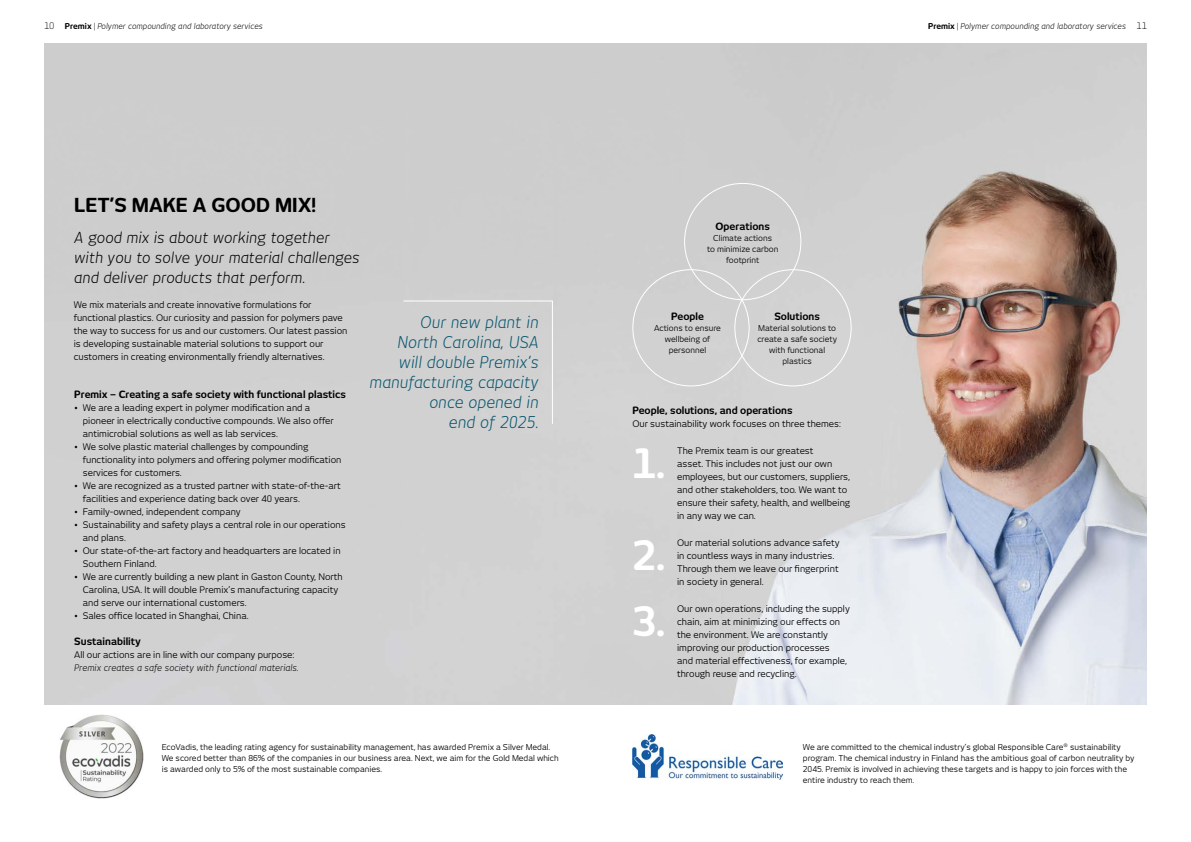
<style>
.page{position:relative;width:1191px;height:842px;background:#fff}
.page>*{position:absolute;margin:0;border:0;box-sizing:border-box;transform-origin:0 0}
.t1{font:700 40px "New June";color:#fff}
.t2{font:700 19px "New June";color:#000}
.t3{font:italic 16px/20px "New June";color:#05546e;text-align:right}
.t4{font:italic 15px/20px "New June";color:#000}
.t5{font:700 10px "New June";color:#000}
.t6{font:9px/13px "New June";color:#000}
.t7{font:italic 9px "New June";color:#000}
.t8{font:8px/11px "New June";color:#000;text-align:center}
.t9{font:italic 8px "New June";color:#000}
.s1{font-weight:300;font-style:normal;font-size:9px}
.s2{font-weight:700;font-style:normal}
.s3{font-weight:300;font-style:normal}
</style>
<div class="page">
<img style="left:44px;top:44px;width:1102px;height:660px">
<img style="left:60px;top:715px;width:84px;height:84px">
<img style="left:632px;top:735px;width:150px;height:44px">
<div style="left:402px;top:300px;width:151px;height:124px;background:#d1d1d1"></div>
<p class="t9" style="left:44px;top:21px;width:220px"><span class="s1">10</span> <span class="s2">Premix</span> <span class="s3">|</span> Polymer compounding and laboratory services</p>
<p class="t9" style="left:928px;top:21px;width:220px"><span class="s2">Premix</span> <span class="s3">|</span> Polymer compounding and laboratory services <span class="s1">11</span></p>
<h2 class="t2" style="left:74px;top:194px;width:243px">LET’S MAKE A GOOD MIX!</h2>
<h3 class="t4" style="left:74px;top:228px;width:287px">A good mix is about working together with you to solve your material challenges and deliver products that perform.</h3>
<p class="t6" style="left:74px;top:298px;width:275px">We mix materials and create innovative formulations for functional plastics. Our curiosity and passion for polymers pave the way to success for us and our customers. Our latest passion is developing sustainable material solutions to support our customers in creating environmentally friendly alternatives.</p>
<p class="t5" style="left:74px;top:388px;width:273px">Premix – Creating a safe society with functional plastics</p>
<p class="t6" style="left:83px;top:401px;width:252px;text-indent:-9px">• We are a leading expert in polymer modification and a pioneer in electrically conductive compounds. We also offer antimicrobial solutions as well as lab services.</p>
<p class="t6" style="left:83px;top:440px;width:260px;text-indent:-9px">• We solve plastic material challenges by compounding functionality into polymers and offering polymer modification services for customers.</p>
<p class="t6" style="left:83px;top:479px;width:259px;text-indent:-9px">• We are recognized as a trusted partner with state-of-the-art facilities and experience dating back over 40 years.</p>
<p class="t6" style="left:74px;top:505px;width:168px">• Family-owned, independent company</p>
<p class="t6" style="left:83px;top:518px;width:264px;text-indent:-9px">• Sustainability and safety plays a central role in our operations and plans.</p>
<p class="t6" style="left:83px;top:544px;width:259px;text-indent:-9px">• Our state-of-the-art factory and headquarters are located in<br>Southern Finland.</p>
<p class="t6" style="left:83px;top:570px;width:261px;text-indent:-9px">• We are currently building a new plant in Gaston County, North<br>Carolina, USA. It will double Premix’s manufacturing capacity and serve our international customers.</p>
<p class="t6" style="left:74px;top:609px;width:176px">• Sales office located in Shanghai, China.</p>
<p class="t5" style="left:74px;top:635px;width:68px">Sustainability</p>
<p class="t6" style="left:74px;top:648px;width:222px">All our actions are in line with our company purpose:</p>
<p class="t7" style="left:74px;top:662px;width:226px">Premix creates a safe society with functional materials.</p>
<h3 class="t3" style="left:370px;top:311px;width:171px">Our new plant in<br>North Carolina, USA<br>will double Premix’s manufacturing capacity once opened in<br>end of 2025.</h3>
<p class="t5" style="left:715px;top:221px;width:56px">Operations</p>
<p class="t8" style="left:707px;top:233px;width:73px">Climate actions<br>to minimize carbon footprint</p>
<p class="t5" style="left:671px;top:311px;width:34px">People</p>
<p class="t8" style="left:654px;top:323px;width:68px">Actions to ensure wellbeing of personnel</p>
<p class="t5" style="left:774px;top:311px;width:47px">Solutions</p>
<p class="t8" style="left:757px;top:323px;width:81px">Material solutions to create a safe society with functional plastics</p>
<p class="t5" style="left:632px;top:405px;width:162px">People, solutions, and operations</p>
<p class="t6" style="left:632px;top:417px;width:210px">Our sustainability work focuses on three themes:</p>
<h1 class="t1" style="left:632px;top:440px;width:35px">1.</h1>
<p class="t6" style="left:677px;top:444px;width:175px">The Premix team is our greatest<br>asset. This includes not just our own employees, but our customers, suppliers, and other stakeholders, too. We want to ensure their safety, health, and wellbeing in any way we can.</p>
<h1 class="t1" style="left:632px;top:532px;width:35px">2.</h1>
<p class="t6" style="left:677px;top:536px;width:164px">Our material solutions advance safety in countless ways in many industries.<br>Through them we leave our fingerprint in society in general.</p>
<p class="t6" style="left:677px;top:602px;width:174px">Our own operations, including the supply chain, aim at minimizing our effects on the environment. We are constantly improving our production processes<br>and material effectiveness, for example, through reuse and recycling.</p>
<h1 class="t1" style="left:632px;top:598px;width:35px">3.</h1>
<p class="t8" style="left:162px;top:741px;width:398px;text-align:left">EcoVadis, the leading rating agency for sustainability management, has awarded Premix a Silver Medal.<br>We scored better than 86% of the companies in our business area. Next, we aim for the Gold Medal which is awarded only to 5% of the most sustainable companies.</p>
<p class="t8" style="left:803px;top:741px;width:333px;text-align:left">We are committed to the chemical industry’s global Responsible Care<sup>®</sup> sustainability program. The chemical industry in Finland has the ambitious goal of carbon neutrality by 2045. Premix is involved in achieving these targets and is happy to join forces with the entire industry to reach them.</p>
</div>
